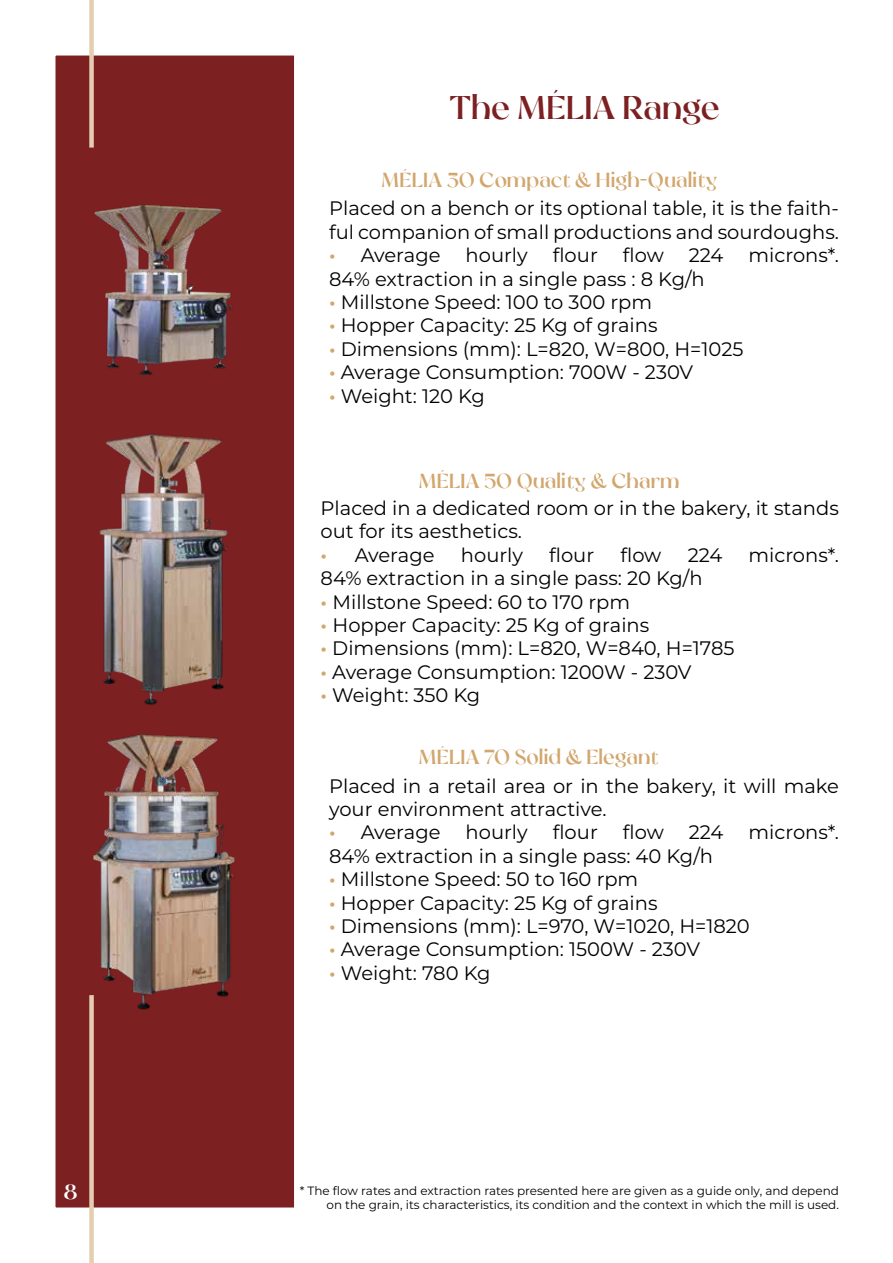
<style>
.page{position:relative;width:893px;height:1263px;background:#fff}
.page>*{position:absolute;margin:0;border:0;box-sizing:border-box;transform-origin:0 0}
.t1{font:31.5px "Kattelyn";letter-spacing:-.005em;color:#7c2021}
.t2{font:19.5px/23.4px "Montserrat";color:#000}
.t3{font:19.5px "Kattelyn";letter-spacing:.005em;color:#d2a66c}
.t4{font:19.5px "Kattelyn";color:#fff}
.t5{font:12px/14.4px "Montserrat";color:#000;text-align:right}
.s1{font-weight:600;color:#d2a66c}
</style>
<div class="page">
<div style="left:54px;top:54px;width:242px;height:1155px;background:#7c2021;border:2px solid #fff"></div>
<div style="left:89px;top:0;width:5px;height:148px;background:#e4cdb0"></div>
<div style="left:89px;top:995px;width:5px;height:268px;background:#e4cdb0"></div>
<img style="left:94px;top:204px;width:138px;height:171px">
<img style="left:99px;top:434px;width:129px;height:271px">
<img style="left:89px;top:734px;width:146px;height:286px">
<h1 class="t1" style="left:450px;top:89px;width:272px">The MÉLIA Range</h1>
<p class="t3" style="left:382px;top:168px;width:337px">MÉLIA 30 Compact &amp; High-Quality</p>
<p class="t2" style="left:329px;top:196px;width:511px">Placed on a bench or its optional table, it is the faith&shy;ful companion of small productions and sourdoughs.</p>
<p class="t2" style="left:329px;top:243px;width:113px"><span class="s1">•</span> Average</p>
<p class="t2" style="left:466px;top:243px;width:64px">hourly</p>
<p class="t2" style="left:553px;top:243px;width:47px">flour</p>
<p class="t2" style="left:623px;top:243px;width:42px">flow</p>
<p class="t2" style="left:689px;top:243px;width:36px">224</p>
<p class="t2" style="left:748px;top:243px;width:92px">microns*.</p>
<p class="t2" style="left:329px;top:266px;width:377px">84% extraction in a single pass : 8 Kg/h</p>
<p class="t2" style="left:329px;top:290px;width:325px"><span class="s1">•</span> Millstone Speed: 100 to 300 rpm</p>
<p class="t2" style="left:329px;top:313px;width:330px"><span class="s1">•</span> Hopper Capacity: 25 Kg of grains</p>
<p class="t2" style="left:329px;top:336px;width:416px"><span class="s1">•</span> Dimensions (mm): L=820, W=800, H=1025</p>
<p class="t2" style="left:329px;top:360px;width:365px"><span class="s1">•</span> Average Consumption: 700W - 230V</p>
<p class="t2" style="left:329px;top:383px;width:157px"><span class="s1">•</span> Weight: 120 Kg</p>
<p class="t3" style="left:419px;top:470px;width:262px">MÉLIA 50 Quality &amp; Charm</p>
<p class="t2" style="left:321px;top:496px;width:520px">Placed in a dedicated room or in the bakery, it stands out for its aesthetics.</p>
<p class="t2" style="left:321px;top:542px;width:116px"><span class="s1">•</span> Average</p>
<p class="t2" style="left:461px;top:542px;width:64px">hourly</p>
<p class="t2" style="left:549px;top:542px;width:47px">flour</p>
<p class="t2" style="left:620px;top:542px;width:42px">flow</p>
<p class="t2" style="left:688px;top:542px;width:36px">224</p>
<p class="t2" style="left:748px;top:542px;width:92px">microns*.</p>
<p class="t2" style="left:321px;top:566px;width:384px">84% extraction in a single pass: 20 Kg/h</p>
<p class="t2" style="left:321px;top:589px;width:311px"><span class="s1">•</span> Millstone Speed: 60 to 170 rpm</p>
<p class="t2" style="left:321px;top:613px;width:330px"><span class="s1">•</span> Hopper Capacity: 25 Kg of grains</p>
<p class="t2" style="left:321px;top:636px;width:415px"><span class="s1">•</span> Dimensions (mm): L=820, W=840, H=1785</p>
<p class="t2" style="left:321px;top:659px;width:372px"><span class="s1">•</span> Average Consumption: 1200W - 230V</p>
<p class="t2" style="left:321px;top:683px;width:161px"><span class="s1">•</span> Weight: 350 Kg</p>
<p class="t3" style="left:419px;top:746px;width:241px">MÉLIA 70 Solid &amp; Elegant</p>
<p class="t2" style="left:329px;top:773px;width:511px">Placed in a retail area or in the bakery, it will make your environment attractive.</p>
<p class="t2" style="left:329px;top:820px;width:113px"><span class="s1">•</span> Average</p>
<p class="t2" style="left:466px;top:820px;width:64px">hourly</p>
<p class="t2" style="left:553px;top:820px;width:47px">flour</p>
<p class="t2" style="left:623px;top:820px;width:42px">flow</p>
<p class="t2" style="left:689px;top:820px;width:36px">224</p>
<p class="t2" style="left:748px;top:820px;width:92px">microns*.</p>
<p class="t2" style="left:329px;top:843px;width:385px">84% extraction in a single pass: 40 Kg/h</p>
<p class="t2" style="left:329px;top:867px;width:311px"><span class="s1">•</span> Millstone Speed: 50 to 160 rpm</p>
<p class="t2" style="left:329px;top:890px;width:330px"><span class="s1">•</span> Hopper Capacity: 25 Kg of grains</p>
<p class="t2" style="left:329px;top:914px;width:422px"><span class="s1">•</span> Dimensions (mm): L=970, W=1020, H=1820</p>
<p class="t2" style="left:329px;top:937px;width:372px"><span class="s1">•</span> Average Consumption: 1500W - 230V</p>
<p class="t2" style="left:329px;top:960px;width:163px"><span class="s1">•</span> Weight: 780 Kg</p>
<p class="t4" style="left:64px;top:1181px;width:15px">8</p>
<p class="t5" style="left:300px;top:1183px;width:541px">* The flow rates and extraction rates presented here are given as a guide only, and depend on the grain, its characteristics, its condition and the context in which the mill is used.</p>
</div>
